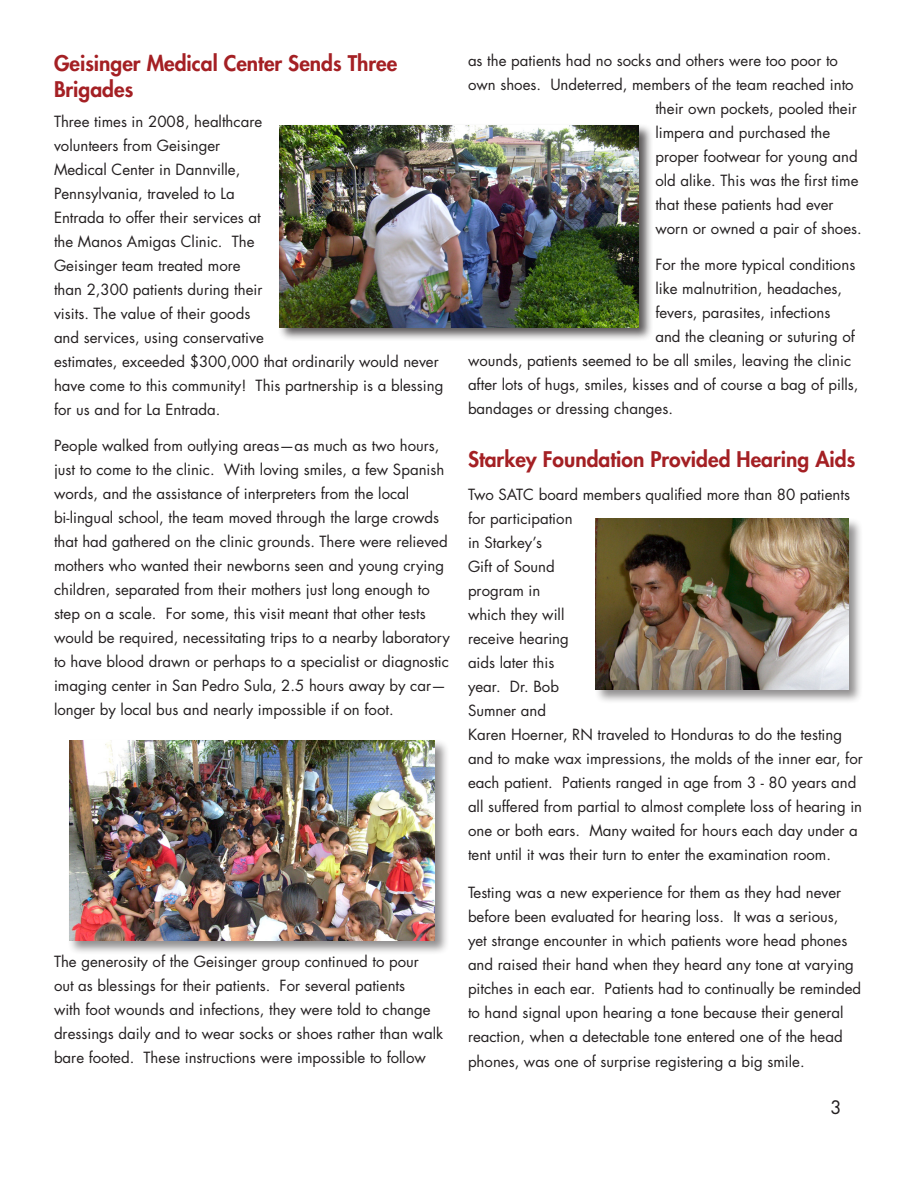
<style>
.page{position:relative;width:918px;height:1188px;background:#fff}
.page>*{position:absolute;margin:0;border:0;box-sizing:border-box;transform-origin:0 0}
.t1{font:800 21px/25.2px "Futura Std";color:#a42024}
.t2{font:18px "Futura Std";color:#231f20}
.t3{font:15px/24px "Futura Std";color:#231f20}
</style>
<div class="page">
<div style="left:68px;top:739px;width:382px;height:216px;background:#231f20;opacity:.5"></div>
<img style="left:69px;top:740px;width:366px;height:200px">
<div style="left:594px;top:517px;width:269px;height:187px;background:#231f20;opacity:.5"></div>
<img style="left:596px;top:518px;width:253px;height:171px">
<div style="left:278px;top:123px;width:376px;height:218px;background:#231f20;opacity:.75"></div>
<img style="left:280px;top:125px;width:359px;height:202px">
<h1 class="t1" style="left:54px;top:51px;width:345px">Geisinger Medical Center Sends Three<br>Brigades</h1>
<p class="t3" style="left:54px;top:110px;width:391px">Three times in 2008, healthcare<br>volunteers from Geisinger<br>Medical Center in Dannville,<br>Pennsylvania, traveled to La<br>Entrada to offer their services at<br>the Manos Amigas Clinic. The<br>Geisinger team treated more<br>than 2,300 patients during their<br>visits. The value of their goods<br>and services, using conservative<br>estimates, exceeded $300,000 that ordinarily would never have come to this community! This partnership is a blessing for us and for La Entrada.</p>
<p class="t3" style="left:54px;top:434px;width:398px">People walked from outlying areas—as much as two hours, just to come to the clinic. With loving smiles, a few Spanish words, and the assistance of interpreters from the local bi-lingual school, the team moved through the large crowds that had gathered on the clinic grounds. There were relieved mothers who wanted their newborns seen and young crying children, separated from their mothers just long enough to step on a scale. For some, this visit meant that other tests would be required, necessitating trips to a nearby laboratory to have blood drawn or perhaps to a specialist or diagnostic imaging center in San Pedro Sula, 2.5 hours away by car— longer by local bus and nearly impossible if on foot.</p>
<p class="t3" style="left:54px;top:950px;width:391px">The generosity of the Geisinger group continued to pour<br>out as blessings for their patients. For several patients<br>with foot wounds and infections, they were told to change dressings daily and to wear socks or shoes rather than walk bare footed. These instructions were impossible to follow</p>
<p class="t3" style="left:468px;top:49px;width:372px">as the patients had no socks and others were too poor to</p>
<p class="t3" style="left:468px;top:73px;width:387px">own shoes. Undeterred, members of the team reached into</p>
<p class="t3" style="left:655px;top:97px;width:203px">their own pockets, pooled their</p>
<p class="t3" style="left:655px;top:121px;width:176px">limpera and purchased the</p>
<p class="t3" style="left:655px;top:145px;width:204px">proper footwear for young and</p>
<p class="t3" style="left:655px;top:169px;width:205px">old alike. This was the first time</p>
<p class="t3" style="left:655px;top:193px;width:180px">that these patients had ever</p>
<p class="t3" style="left:655px;top:217px;width:208px">worn or owned a pair of shoes.</p>
<p class="t3" style="left:655px;top:253px;width:201px">For the more typical conditions</p>
<p class="t3" style="left:655px;top:277px;width:188px">like malnutrition, headaches,</p>
<p class="t3" style="left:655px;top:301px;width:177px">fevers, parasites, infections</p>
<p class="t3" style="left:655px;top:325px;width:201px">and the cleaning or suturing of</p>
<p class="t3" style="left:468px;top:349px;width:385px">wounds, patients seemed to be all smiles, leaving the clinic</p>
<p class="t3" style="left:468px;top:373px;width:392px">after lots of hugs, smiles, kisses and of course a bag of pills,</p>
<p class="t3" style="left:468px;top:397px;width:207px">bandages or dressing changes.</p>
<h1 class="t1" style="left:468px;top:446px;width:389px">Starkey Foundation Provided Hearing Aids</h1>
<p class="t3" style="left:468px;top:483px;width:396px">Two SATC board members qualified more than 80 patients for participation<br>in Starkey’s<br>Gift of Sound<br>program in<br>which they will<br>receive hearing<br>aids later this<br>year. Dr. Bob<br>Sumner and<br>Karen Hoerner, RN traveled to Honduras to do the testing and to make wax impressions, the molds of the inner ear, for each patient. Patients ranged in age from 3 - 80 years and all suffered from partial to almost complete loss of hearing in one or both ears. Many waited for hours each day under a tent until it was their turn to enter the examination room.</p>
<p class="t3" style="left:468px;top:880px;width:395px">Testing was a new experience for them as they had never before been evaluated for hearing loss. It was a serious,<br>yet strange encounter in which patients wore head phones and raised their hand when they heard any tone at varying pitches in each ear. Patients had to continually be reminded to hand signal upon hearing a tone because their general reaction, when a detectable tone entered one of the head phones, was one of surprise registering a big smile.</p>
<p class="t2" style="left:831px;top:1096px;width:13px">3</p>
</div>
